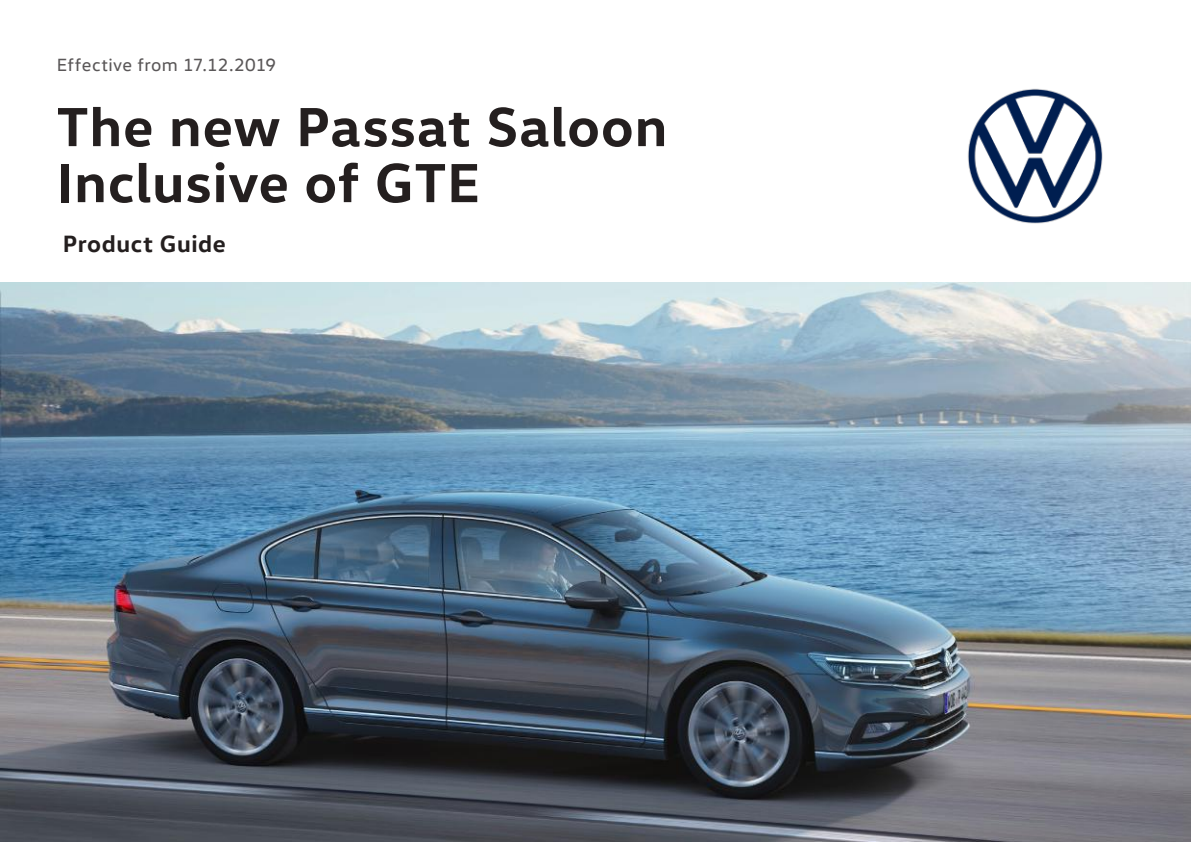
<style>
.page{position:relative;width:1191px;height:842px;background:#fff}
.page>*{position:absolute;margin:0;border:0;box-sizing:border-box;transform-origin:0 0}
.t1{font:700 56px/56px "VW Head";letter-spacing:.02em;color:#241f1f}
.t2{font:700 24px "VW Head";letter-spacing:.025em;color:#241f1f}
.t3{font:18px "VW Head";letter-spacing:.02em;color:#5a5758}
</style>
<div class="page">
<img style="left:968px;top:88px;width:135px;height:136px">
<img style="left:0;top:283px;width:1191px;height:559px">
<p class="t3" style="left:57px;top:54px;width:221px">Effective from 17.12.2019</p>
<p class="t1" style="left:57px;top:96px;width:612px">The new Passat Saloon<br>Inclusive of GTE</p>
<p class="t2" style="left:63px;top:228px;width:164px">Product Guide</p>
</div>
